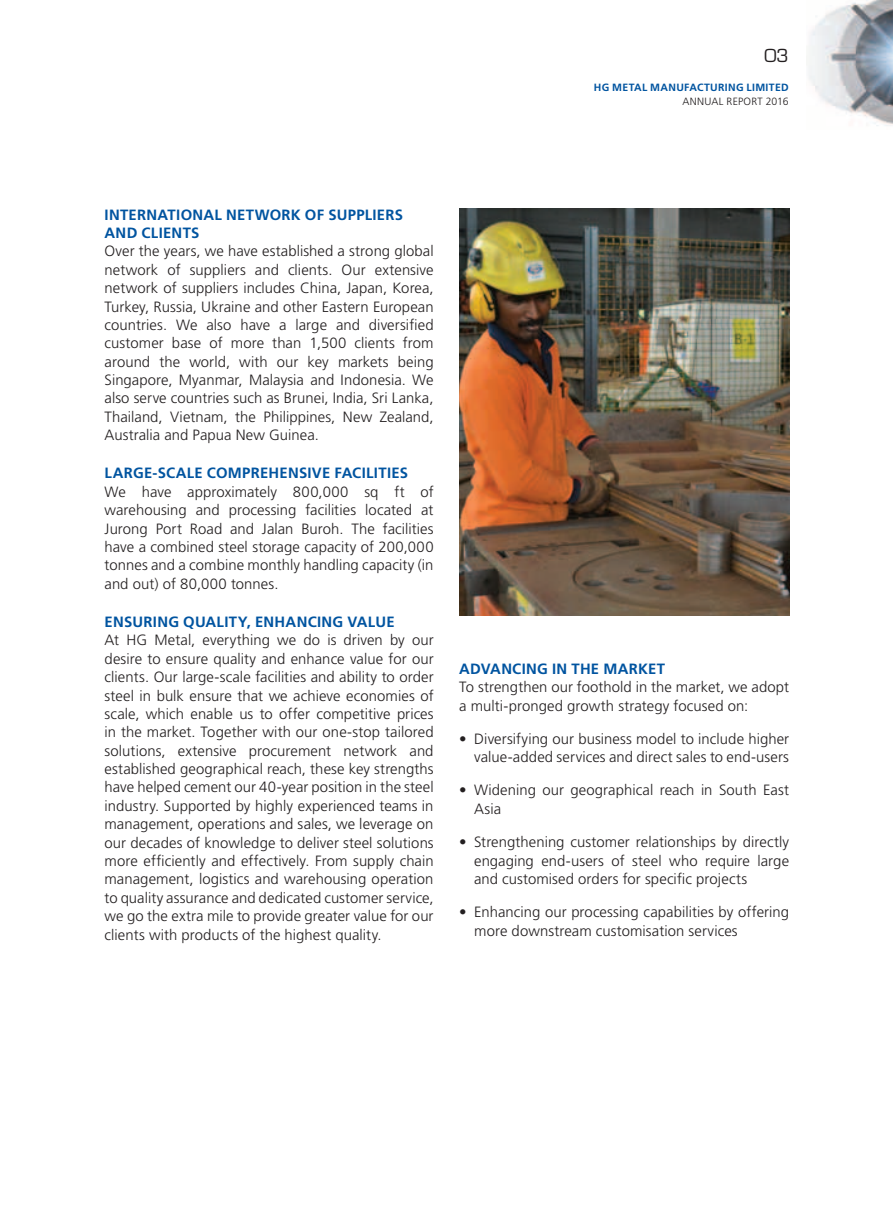
<style>
.page{position:relative;width:893px;height:1216px;background:#fff}
.page>*{position:absolute;margin:0;border:0;box-sizing:border-box;transform-origin:0 0}
.t1{font:17.5px "Eurostile LT Std";color:#231f20}
.t2{font:300 14.88px/18.4px "Frutiger LT Std";letter-spacing:.005em;color:#231f20;text-align:justify}
.t3{font:700 14.88px/18.4px "Frutiger LT Std";letter-spacing:.015em;color:#0154a0}
.t4{font:700 10.5px "Frutiger LT Std";letter-spacing:.03em;color:#0154a0}
.t5{font:300 10.5px "Frutiger LT Std";letter-spacing:.025em;color:#231f20}
</style>
<div class="page">
<img style="left:460px;top:208px;width:329px;height:407px">
<img style="left:809px;top:0;width:84px;height:126px">
<p class="t1" style="left:764px;top:47px;width:26px">03</p>
<p class="t4" style="left:594px;top:82px;width:196px">HG METAL MANUFACTURING LIMITED</p>
<p class="t5" style="left:682px;top:96px;width:108px">ANNUAL REPORT 2016</p>
<p class="t3" style="left:105px;top:206px;width:300px">INTERNATIONAL NETWORK OF SUPPLIERS<br>AND CLIENTS</p>
<p class="t2" style="left:105px;top:243px;width:331px">Over the years, we have established a strong global network of suppliers and clients. Our extensive network of suppliers includes China, Japan, Korea, Turkey, Russia, Ukraine and other Eastern European countries. We also have a large and diversified customer base of more than 1,500 clients from around the world, with our key markets being Singapore, Myanmar, Malaysia and Indonesia. We also serve countries such as Brunei, India, Sri Lanka, Thailand, Vietnam, the Philippines, New Zealand, Australia and Papua New Guinea.</p>
<p class="t3" style="left:105px;top:465px;width:305px">LARGE-SCALE COMPREHENSIVE FACILITIES</p>
<p class="t2" style="left:105px;top:483px;width:331px">We have approximately 800,000 sq ft of warehousing and processing facilities located at Jurong Port Road and Jalan Buroh. The facilities have a combined steel storage capacity of 200,000 tonnes and a combine monthly handling capacity (in and out) of 80,000 tonnes.</p>
<p class="t3" style="left:105px;top:613px;width:292px">ENSURING QUALITY, ENHANCING VALUE</p>
<p class="t2" style="left:105px;top:632px;width:331px">At HG Metal, everything we do is driven by our desire to ensure quality and enhance value for our clients. Our large-scale facilities and ability to order steel in bulk ensure that we achieve economies of scale, which enable us to offer competitive prices in the market. Together with our one-stop tailored solutions, extensive procurement network and established geographical reach, these key strengths have helped cement our 40-year position in the steel industry. Supported by highly experienced teams in management, operations and sales, we leverage on our decades of knowledge to deliver steel solutions more efficiently and effectively. From supply chain management, logistics and warehousing operation to quality assurance and dedicated customer service, we go the extra mile to provide greater value for our clients with products of the highest quality.</p>
<p class="t3" style="left:459px;top:660px;width:207px">ADVANCING IN THE MARKET</p>
<p class="t2" style="left:459px;top:678px;width:331px">To strengthen our foothold in the market, we adopt a multi-pronged growth strategy focused on:</p>
<p class="t2" style="left:459px;top:730px;width:331px;text-align:right">• Diversifying our business model to include higher value-added services and direct sales to end-users</p>
<p class="t2" style="left:474px;top:781px;width:316px;text-indent:-15px">• Widening our geographical reach in South East<br>Asia</p>
<p class="t2" style="left:474px;top:833px;width:316px;text-indent:-15px">• Strengthening customer relationships by directly engaging end-users of steel who require large and customised orders for specific projects</p>
<p class="t2" style="left:474px;top:903px;width:316px;text-indent:-15px">• Enhancing our processing capabilities by offering more downstream customisation services</p>
</div>
